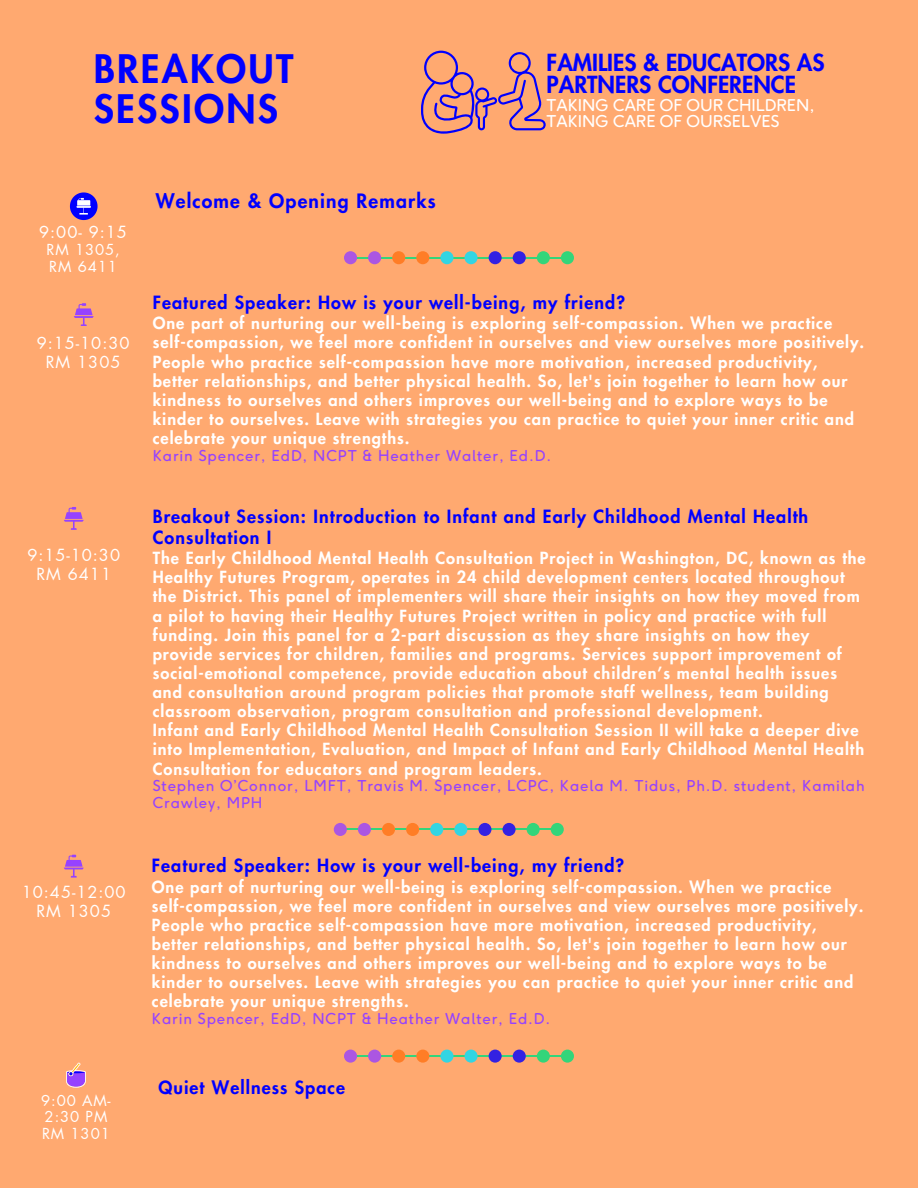
<style>
.page{position:relative;width:918px;height:1188px;background:#ffa970}
.page>*{position:absolute;margin:0;border:0;box-sizing:border-box;transform-origin:0 0}
.t1{font:800 38.4px/40.5px "Futura LT Pro";letter-spacing:.06em;color:#00f}
.t2{font:800 23.1px/22.5px "Futura LT Pro";color:#00f}
.t3{font:800 19.35px "Futura LT Pro";letter-spacing:.06em;color:#00f}
.t4{font:800 17.85px/21.3px "Futura LT Pro";letter-spacing:.06em;color:#00f}
.t5{font:800 16.35px/19.2px "Futura LT Pro";letter-spacing:.06em;color:#fff}
.t6{font:16.35px/19.2px "Futura LT Pro";letter-spacing:.06em;color:#fff;text-align:center}
.t7{font:16.2px/15.8px "F37 Ginger Round";color:#fff}
.t8{font:14.85px/16.8px "F37 Ginger Round";letter-spacing:.06em;color:#9642ff}
.t9{font:14.85px/16.8px "Futura LT Pro";letter-spacing:.06em;color:#fff}
</style>
<div class="page">
<svg style="left:421px;top:51px;width:125px;height:83px"></svg>
<svg style="left:66px;top:1063px;width:20px;height:24px"></svg>
<svg style="left:64px;top:855px;width:20px;height:22px"></svg>
<svg style="left:64px;top:507px;width:20px;height:22px"></svg>
<svg style="left:74px;top:303px;width:20px;height:23px"></svg>
<svg style="left:70px;top:192px;width:28px;height:28px"></svg>
<hr style="left:351px;top:257px;width:216px;height:1px;background:#00e17d">
<svg style="left:344px;top:251px;width:13px;height:13px"></svg>
<svg style="left:368px;top:251px;width:13px;height:13px"></svg>
<div style="left:392px;top:251px;width:13px;height:13px;background:#ff7d26;border-radius:50%"></div>
<div style="left:416px;top:251px;width:13px;height:13px;background:#ff7d26;border-radius:50%"></div>
<svg style="left:440px;top:251px;width:13px;height:13px"></svg>
<svg style="left:465px;top:251px;width:13px;height:13px"></svg>
<svg style="left:489px;top:251px;width:13px;height:13px"></svg>
<svg style="left:513px;top:251px;width:13px;height:13px"></svg>
<svg style="left:537px;top:251px;width:13px;height:13px"></svg>
<svg style="left:561px;top:251px;width:13px;height:13px"></svg>
<hr style="left:340px;top:829px;width:217px;height:1px;background:#00e17d">
<svg style="left:334px;top:823px;width:13px;height:13px"></svg>
<svg style="left:358px;top:823px;width:13px;height:13px"></svg>
<svg style="left:382px;top:823px;width:13px;height:13px"></svg>
<svg style="left:406px;top:823px;width:13px;height:13px"></svg>
<svg style="left:430px;top:823px;width:13px;height:13px"></svg>
<svg style="left:454px;top:823px;width:13px;height:13px"></svg>
<svg style="left:478px;top:823px;width:13px;height:13px"></svg>
<svg style="left:503px;top:823px;width:13px;height:13px"></svg>
<svg style="left:527px;top:823px;width:13px;height:13px"></svg>
<svg style="left:551px;top:823px;width:13px;height:13px"></svg>
<hr style="left:351px;top:1055px;width:216px;height:2px;background:#00e17d">
<svg style="left:344px;top:1050px;width:13px;height:13px"></svg>
<svg style="left:368px;top:1050px;width:13px;height:13px"></svg>
<svg style="left:392px;top:1050px;width:13px;height:13px"></svg>
<svg style="left:416px;top:1050px;width:13px;height:13px"></svg>
<svg style="left:440px;top:1050px;width:13px;height:13px"></svg>
<svg style="left:465px;top:1050px;width:13px;height:13px"></svg>
<svg style="left:489px;top:1050px;width:13px;height:13px"></svg>
<svg style="left:513px;top:1050px;width:13px;height:13px"></svg>
<svg style="left:537px;top:1050px;width:13px;height:13px"></svg>
<svg style="left:561px;top:1050px;width:13px;height:13px"></svg>
<h1 class="t1" style="left:94px;top:50px;width:201px">BREAKOUT<br>SESSIONS</h1>
<p class="t6" style="left:39px;top:223px;width:89px">9:00- 9:15</p>
<p class="t9" style="left:47px;top:242px;width:75px">RM 1305,<br>RM 6411</p>
<p class="t3" style="left:156px;top:192px;width:281px">Welcome &amp; Opening Remarks</p>
<h2 class="t2" style="left:547px;top:52px;width:279px">FAMILIES &amp; EDUCATORS AS<br>PARTNERS CONFERENCE</h2>
<p class="t7" style="left:547px;top:98px;width:269px">TAKING CARE OF OUR CHILDREN,<br>TAKING CARE OF OURSELVES</p>
<p class="t6" style="left:37px;top:334px;width:94px">9:15-10:30<br>RM 1305</p>
<p class="t6" style="left:27px;top:546px;width:94px">9:15-10:30<br>RM 6411</p>
<p class="t6" style="left:22px;top:883px;width:105px">10:45-12:00<br>RM 1305</p>
<p class="t9" style="left:41px;top:1092px;width:71px">9:00 AM-<br>2:30 PM<br>RM 1301</p>
<p class="t4" style="left:153px;top:293px;width:474px">Featured Speaker: How is your well-being, my friend?</p>
<p class="t5" style="left:153px;top:314px;width:713px">One part of nurturing our well-being is exploring self-compassion. When we practice self-compassion, we feel more confident in ourselves and view ourselves more positively.<br>People who practice self-compassion have more motivation, increased productivity, better relationships, and better physical health. So, let's join together to learn how our kindness to ourselves and others improves our well-being and to explore ways to be kinder to ourselves. Leave with strategies you can practice to quiet your inner critic and celebrate your unique strengths.</p>
<p class="t8" style="left:153px;top:447px;width:400px">Karin Spencer, EdD, NCPT &amp; Heather Walter, Ed.D.</p>
<p class="t4" style="left:153px;top:506px;width:657px">Breakout Session: Introduction to Infant and Early Childhood Mental Health<br>Consultation I</p>
<p class="t5" style="left:153px;top:549px;width:715px">The Early Childhood Mental Health Consultation Project in Washington, DC, known as the Healthy Futures Program, operates in 24 child development centers located throughout the District. This panel of implementers will share their insights on how they moved from a pilot to having their Healthy Futures Project written in policy and practice with full funding. Join this panel for a 2-part discussion as they share insights on how they provide services for children, families and programs. Services support improvement of social-emotional competence, provide education about children’s mental health issues and consultation around program policies that promote staff wellness, team building classroom observation, program consultation and professional development.<br>Infant and Early Childhood Mental Health Consultation Session II will take a deeper dive into Implementation, Evaluation, and Impact of Infant and Early Childhood Mental Health Consultation for educators and program leaders.</p>
<p class="t8" style="left:153px;top:778px;width:713px">Stephen O’Connor, LMFT, Travis M. Spencer, LCPC, Kaela M. Tidus, Ph.D. student, Kamilah<br>Crawley, MPH</p>
<p class="t4" style="left:152px;top:856px;width:474px">Featured Speaker: How is your well-being, my friend?</p>
<p class="t5" style="left:152px;top:878px;width:713px">One part of nurturing our well-being is exploring self-compassion. When we practice self-compassion, we feel more confident in ourselves and view ourselves more positively.<br>People who practice self-compassion have more motivation, increased productivity, better relationships, and better physical health. So, let's join together to learn how our kindness to ourselves and others improves our well-being and to explore ways to be kinder to ourselves. Leave with strategies you can practice to quiet your inner critic and celebrate your unique strengths.</p>
<p class="t8" style="left:152px;top:1011px;width:400px">Karin Spencer, EdD, NCPT &amp; Heather Walter, Ed.D.</p>
<p class="t4" style="left:158px;top:1078px;width:188px">Quiet Wellness Space</p>
</div>
